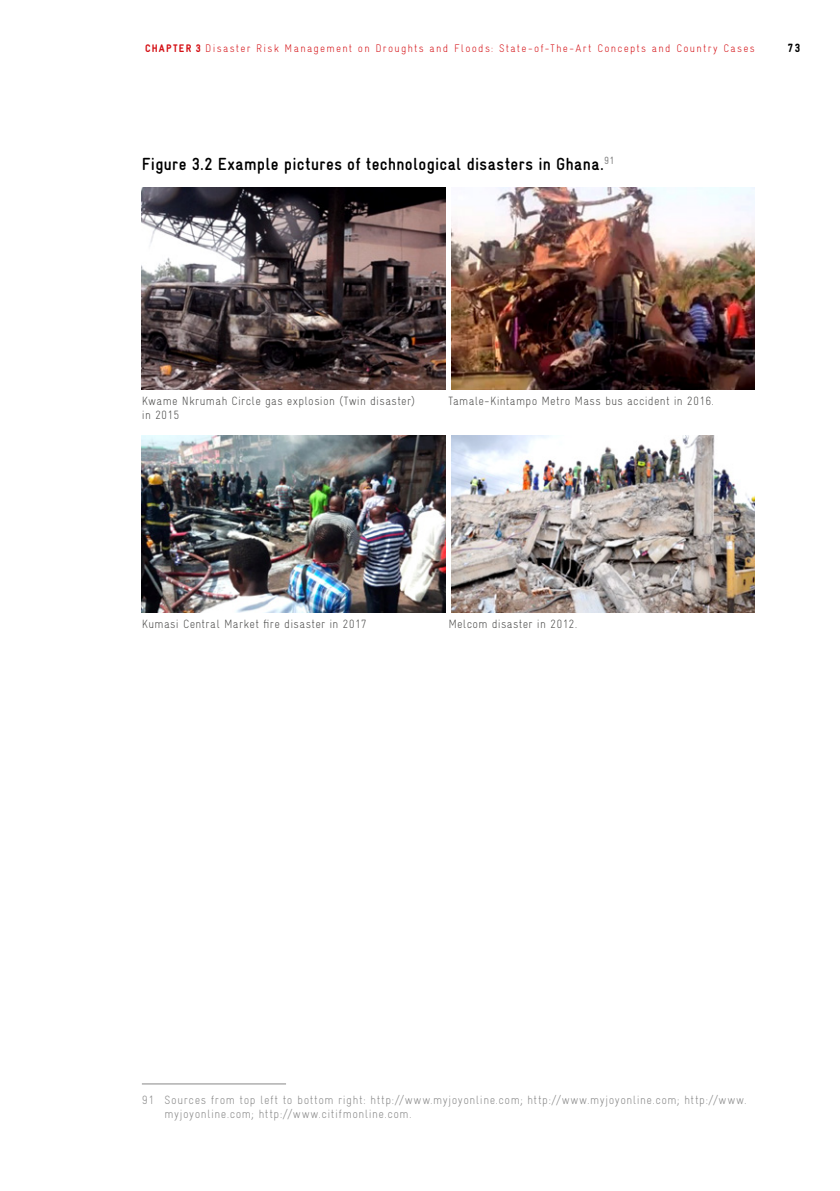
<style>
.page{position:relative;width:840px;height:1191px;background:#fff}
.page>*{position:absolute;margin:0;border:0;box-sizing:border-box;transform-origin:0 0}
.t1{font:700 condensed 17.6px "Gravur";letter-spacing:.02em;color:#000}
.t2{font:300 condensed 12px/14px "Gravur";letter-spacing:.025em;color:#4a4a49}
.t3{font:300 condensed 12px/14.4px "Gravur";letter-spacing:.045em;color:#878787}
.t4{font:900 condensed 12px "Gravur";color:#000}
.t5{font:300 condensed 11px "Gravur";letter-spacing:.115em;color:#d40f14}
.s1{font-weight:900}
</style>
<div class="page">
<img style="left:142px;top:187px;width:303px;height:202px">
<img style="left:451px;top:187px;width:303px;height:202px">
<img style="left:142px;top:436px;width:303px;height:177px">
<img style="left:451px;top:436px;width:303px;height:177px">
<hr style="left:142px;top:1083px;width:144px;height:1px;background:#878787">
<p class="t5" style="left:145px;top:42px;width:611px"><span class="s1">CHAPTER 3</span> Disaster Risk Management on Droughts and Floods: State-of-The-Art Concepts and Country Cases</p>
<p class="t4" style="left:787px;top:41px;width:14px">73</p>
<h1 class="t1" style="left:142px;top:154px;width:474px">Figure 3.2 Example pictures of technological disasters in Ghana.<sup>91</sup></h1>
<p class="t2" style="left:142px;top:393px;width:275px">Kwame Nkrumah Circle gas explosion (Twin disaster) in 2015</p>
<p class="t2" style="left:448px;top:393px;width:267px">Tamale-Kintampo Metro Mass bus accident in 2016.</p>
<p class="t2" style="left:142px;top:617px;width:226px">Kumasi Central Market fire disaster in 2017</p>
<p class="t2" style="left:448px;top:617px;width:130px">Melcom disaster in 2012.</p>
<p class="t3" style="left:164px;top:1092px;width:583px;text-indent:-23px">91 Sources from top left to bottom right: http://www.myjoyonline.com; http://www.myjoyonline.com; http://www. myjoyonline.com; http://www.citifmonline.com.</p>
</div>
